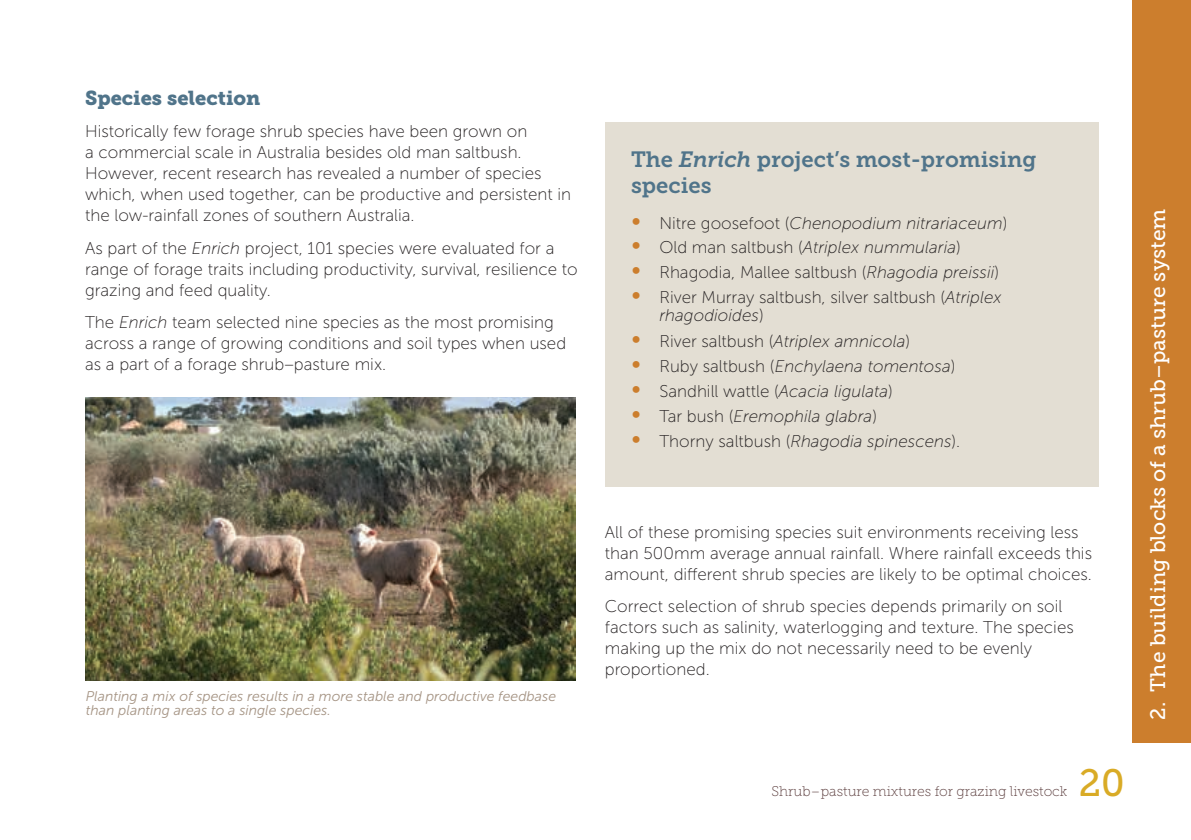
<style>
.page{position:relative;width:1191px;height:840px;background:#fff}
.page>*{position:absolute;margin:0;border:0;box-sizing:border-box;transform-origin:0 0}
.t1{font:38px "Museo Slab 500";color:#d9ab26}
.t2{font:22px/26.4px "Museo Slab 700";color:#50748a}
.t3{font:21px "Museo Slab 500";color:#fff}
.t4{font:20px "Museo Slab 900";color:#50748a}
.t5{font:17px/21px "Museo Sans 100";color:#231f20}
.t6{font:italic 17px "Museo Sans 100";color:#231f20}
.t7{font:italic 14px/14.6px "Museo Sans 300";color:#a59484}
.t8{font:14px "Museo Slab 100";color:#5a3c3c}
.s1{font-style:italic}
.s2{font-style:normal;font-size:26px;color:#cc7e2d}
.s3{font-style:normal}
.s4{font-size:26px;color:#cc7e2d}
</style>
<div class="page">
<div style="left:1132px;top:0;width:59px;height:742px;background:#cc7e2d"></div>
<div style="left:605px;top:122px;width:493px;height:364px;background:#e3ded3"></div>
<img style="left:86px;top:397px;width:489px;height:283px">
<p class="t4" style="left:85px;top:86px;width:177px">Species selection</p>
<p class="t5" style="left:85px;top:121px;width:487px">Historically few forage shrub species have been grown on<br>a commercial scale in Australia besides old man saltbush.<br>However, recent research has revealed a number of species which, when used together, can be productive and persistent in the low-rainfall zones of southern Australia.</p>
<p class="t5" style="left:85px;top:237px;width:494px">As part of the <span class="s1">Enrich</span> project, 101 species were evaluated for a range of forage traits including productivity, survival, resilience to grazing and feed quality.</p>
<p class="t5" style="left:85px;top:312px;width:483px">The <span class="s1">Enrich</span> team selected nine species as the most promising across a range of growing conditions and soil types when used as a part of a forage shrub–pasture mix.</p>
<p class="t7" style="left:86px;top:688px;width:472px">Planting a mix of species results in a more stable and productive feedbase than planting areas to a single species.</p>
<p class="t2" style="left:631px;top:146px;width:407px">The <span class="s1">Enrich</span> project’s most-promising species</p>
<p class="t6" style="left:631px;top:214px;width:378px"><span class="s2">•</span> <span class="s3">Nitre goosefoot (</span>Chenopodium nitrariaceum<span class="s3">)</span></p>
<p class="t6" style="left:631px;top:238px;width:331px"><span class="s2">•</span> <span class="s3">Old man saltbush (</span>Atriplex nummularia<span class="s3">)</span></p>
<p class="t5" style="left:631px;top:262px;width:369px"><span class="s4">•</span> Rhagodia, Mallee saltbush (<span class="s1">Rhagodia preissii</span>)</p>
<p class="t5" style="left:659px;top:288px;width:344px;line-height:18px;text-indent:-28px"><span class="s4">•</span> River Murray saltbush, silver saltbush (<span class="s1">Atriplex rhagodioides</span>)</p>
<p class="t6" style="left:631px;top:331px;width:281px"><span class="s2">•</span> <span class="s3">River saltbush (</span>Atriplex amnicola<span class="s3">)</span></p>
<p class="t6" style="left:631px;top:356px;width:326px"><span class="s2">•</span> <span class="s3">Ruby saltbush (</span>Enchylaena tomentosa<span class="s3">)</span></p>
<p class="t5" style="left:631px;top:380px;width:263px"><span class="s4">•</span> Sandhill wattle (<span class="s1">Acacia ligulata</span>)</p>
<p class="t6" style="left:631px;top:407px;width:247px"><span class="s2">•</span> <span class="s3">Tar bush (</span>Eremophila glabra<span class="s3">)</span></p>
<p class="t6" style="left:631px;top:432px;width:331px"><span class="s2">•</span> <span class="s3">Thorny saltbush (</span>Rhagodia spinescens<span class="s3">).</span></p>
<p class="t5" style="left:605px;top:521px;width:489px">All of these promising species suit environments receiving less than 500mm average annual rainfall. Where rainfall exceeds this amount, different shrub species are likely to be optimal choices.</p>
<p class="t5" style="left:605px;top:595px;width:470px">Correct selection of shrub species depends primarily on soil factors such as salinity, waterlogging and texture. The species making up the mix do not necessarily need to be evenly proportioned.</p>
<p class="t8" style="left:771px;top:783px;width:297px">Shrub–pasture mixtures for grazing livestock</p>
<h1 class="t1" style="left:1079px;top:761px;width:47px">20</h1>
<p class="t3" style="left:1146px;top:719px;width:512px;rotate:-90deg">2. The building blocks of a shrub–pasture system</p>
</div>
